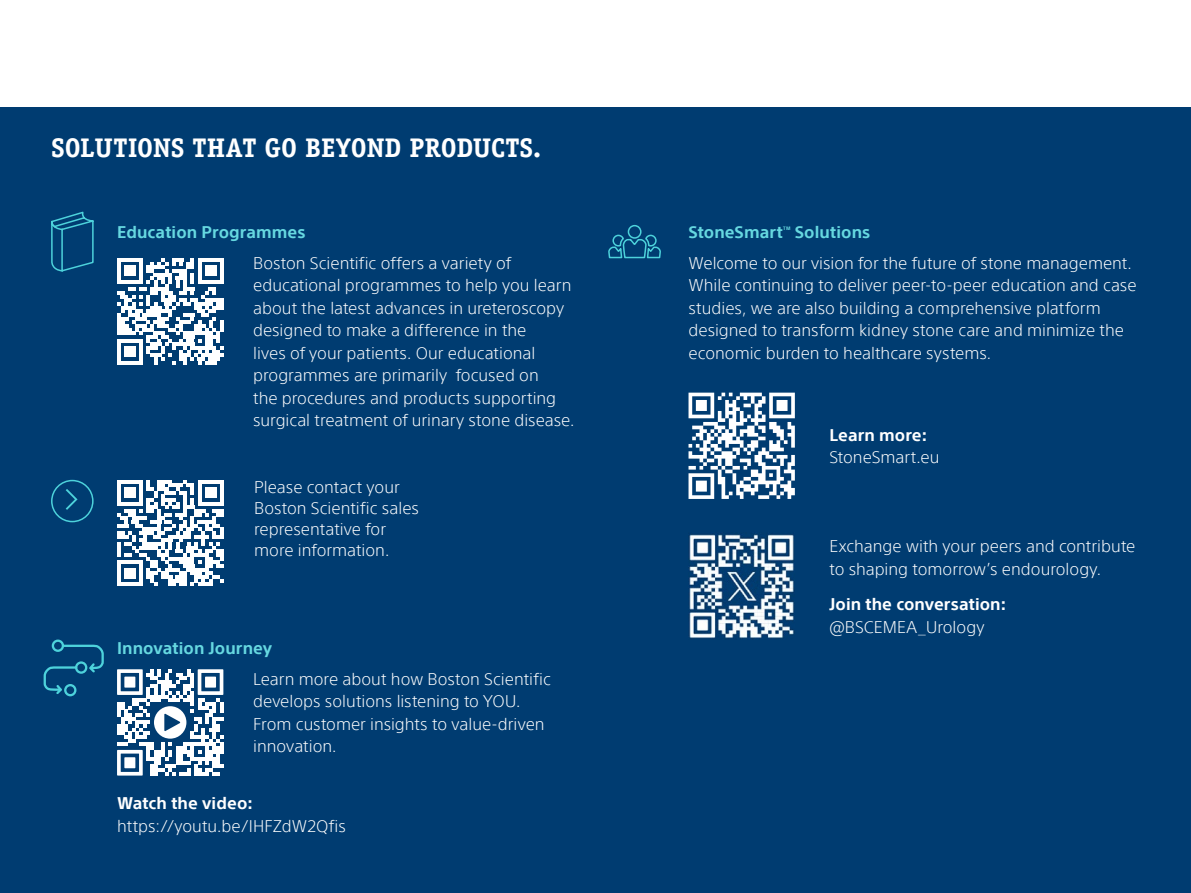
<style>
.page{position:relative;width:1191px;height:893px;background:#fff}
.page>*{position:absolute;margin:0;border:0;box-sizing:border-box;transform-origin:0 0}
.t1{font:700 27px "Officina Serif Std";color:#fff}
.t2{font:300 16.5px/22.5px "SST";color:#fff}
.t3{font:700 16.5px "SST";letter-spacing:.005em;color:#66d8e0}
.t4{font:700 16.5px "SST";letter-spacing:.005em;color:#fff}
.t5{font:700 4.8px "SST";color:#66d8e0}
</style>
<div class="page">
<div style="left:0;top:108px;width:1191px;height:785px;background:#003c71"></div>
<svg style="left:51px;top:212px;width:43px;height:60px"></svg>
<svg style="left:65px;top:489px;width:13px;height:21px"></svg>
<div style="left:51px;top:480px;width:43px;height:42px;border:2px solid #4dd2db;border-radius:50%"></div>
<svg style="left:117px;top:480px;width:106px;height:106px"></svg>
<hr style="left:117px;top:582px;width:26px;height:4px;background:#fff">
<div style="left:124px;top:568px;width:11px;height:11px;background:#fff"></div>
<svg style="left:117px;top:258px;width:106px;height:106px"></svg>
<hr style="left:117px;top:361px;width:26px;height:3px;background:#fff">
<div style="left:124px;top:346px;width:11px;height:11px;background:#fff"></div>
<div style="left:52px;top:639px;width:12px;height:13px;border:2px solid #4dd2db;border-radius:50%"></div>
<svg style="left:43px;top:643px;width:61px;height:53px"></svg>
<svg style="left:117px;top:669px;width:106px;height:107px"></svg>
<div style="left:627px;top:225px;width:14px;height:14px;border:2px solid #4dd2db;border-radius:50%"></div>
<svg style="left:608px;top:234px;width:53px;height:25px"></svg>
<svg style="left:688px;top:393px;width:107px;height:106px"></svg>
<img style="left:688px;top:534px;width:107px;height:105px">
<h1 class="t1" style="left:51px;top:131px;width:491px">SOLUTIONS THAT GO BEYOND PRODUCTS.</h1>
<p class="t3" style="left:117px;top:222px;width:190px">Education Programmes</p>
<p class="t2" style="left:253px;top:251px;width:323px">Boston Scientific offers a variety of educational programmes to help you learn about the latest advances in ureteroscopy designed to make a difference in the<br>lives of your patients. Our educational programmes are primarily focused on<br>the procedures and products supporting surgical treatment of urinary stone disease.</p>
<p class="t2" style="left:254px;top:476px;width:166px;line-height:21px">Please contact your<br>Boston Scientific sales representative for more information.</p>
<p class="t3" style="left:117px;top:638px;width:157px">Innovation Journey</p>
<p class="t2" style="left:253px;top:667px;width:299px">Learn more about how Boston Scientific develops solutions listening to YOU.<br>From customer insights to value-driven innovation.</p>
<p class="t4" style="left:117px;top:794px;width:137px">Watch the video:</p>
<p class="t2" style="left:117px;top:815px;width:230px">https://youtu.be/IHFZdW2Qfis</p>
<p class="t3" style="left:688px;top:222px;width:96px">StoneSmart</p>
<p class="t5" style="left:783px;top:226px;width:9px">TM</p>
<p class="t3" style="left:794px;top:222px;width:77px">Solutions</p>
<p class="t2" style="left:688px;top:251px;width:450px">Welcome to our vision for the future of stone management.<br>While continuing to deliver peer-to-peer education and case studies, we are also building a comprehensive platform designed to transform kidney stone care and minimize the economic burden to healthcare systems.</p>
<p class="t4" style="left:829px;top:425px;width:99px">Learn more:</p>
<p class="t2" style="left:829px;top:446px;width:111px">StoneSmart.eu</p>
<p class="t2" style="left:829px;top:535px;width:307px">Exchange with your peers and contribute to shaping tomorrow’s endourology.</p>
<p class="t4" style="left:829px;top:594px;width:179px">Join the conversation:</p>
<p class="t2" style="left:829px;top:615px;width:157px">@BSCEMEA_Urology</p>
</div>
